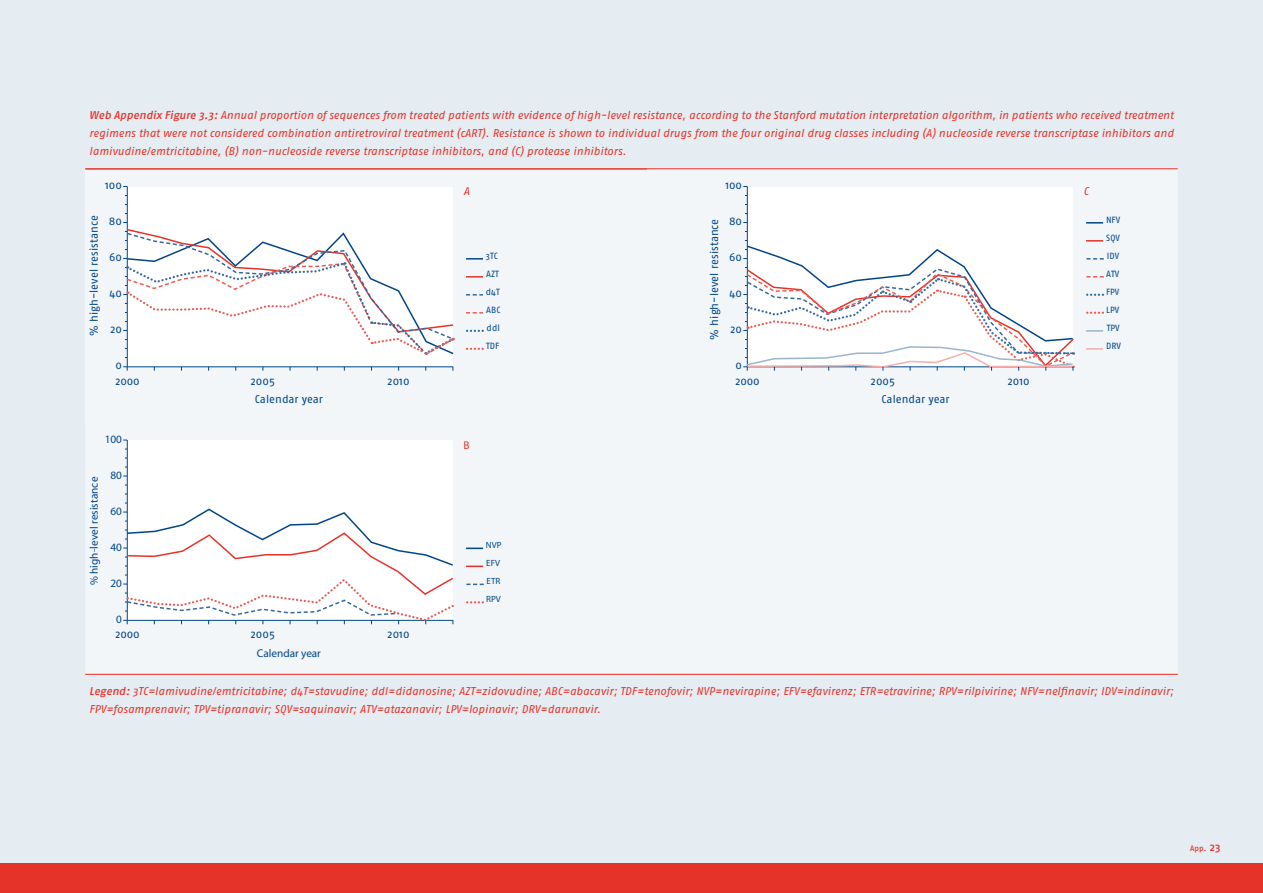
<style>
.page{position:relative;width:1263px;height:893px;background:#e5ecf2}
.page>*{position:absolute;margin:0;border:0;box-sizing:border-box;transform-origin:0 0}
.t1{font:italic 11.25px/18px "Fago No";letter-spacing:.005em;color:#e63329;text-align:justify}
.t2{font:11.25px "Fago No";letter-spacing:.005em;color:#004587}
.t3{font:11.25px "Myriad";letter-spacing:.005em;color:#004587}
.t4{font:11.25px "Myriad";color:#e63329}
.t5{font:9px/18px "Fago No";letter-spacing:.005em;color:#004587}
.t6{font:9px/18px "Myriad";letter-spacing:.005em;color:#004587}
.t7{font:7.8px "Fago No Med";color:#e63329}
.s1{font-family:"Fago No Med"}
.s2{font-size:11.25px}
</style>
<div class="page">
<div style="left:0;top:863px;width:1263px;height:30px;background:#e63329"></div>
<div style="left:85px;top:169px;width:1093px;height:505px;background:#f2f6f9"></div>
<hr style="left:86px;top:169px;width:561px;height:1px;background:#e63329">
<div style="left:127px;top:187px;width:326px;height:180px;background:#fff"></div>
<div style="left:127px;top:440px;width:326px;height:180px;background:#fff"></div>
<div style="left:747px;top:187px;width:326px;height:180px;background:#fff"></div>
<hr style="left:85px;top:674px;width:1093px;height:1px;background:#e63329">
<hr style="left:127px;top:366px;width:326px;height:1px;background:#004587">
<svg style="left:466px;top:294px;width:17px;height:2px"></svg>
<svg style="left:466px;top:312px;width:17px;height:2px"></svg>
<hr style="left:85px;top:168px;width:1093px;height:1px;background:#e63329">
<svg style="left:467px;top:330px;width:17px;height:2px"></svg>
<svg style="left:466px;top:258px;width:17px;height:2px"></svg>
<svg style="left:466px;top:276px;width:17px;height:2px"></svg>
<svg style="left:467px;top:348px;width:17px;height:2px"></svg>
<hr style="left:127px;top:186px;width:1px;height:181px;background:#004587">
<svg style="left:466px;top:548px;width:17px;height:1px"></svg>
<svg style="left:466px;top:566px;width:17px;height:1px"></svg>
<svg style="left:466px;top:584px;width:18px;height:1px"></svg>
<svg style="left:467px;top:601px;width:17px;height:2px"></svg>
<hr style="left:127px;top:440px;width:1px;height:180px;background:#004587">
<svg style="left:1086px;top:330px;width:17px;height:2px"></svg>
<svg style="left:1086px;top:348px;width:17px;height:2px"></svg>
<svg style="left:1086px;top:222px;width:17px;height:2px"></svg>
<svg style="left:1086px;top:240px;width:17px;height:2px"></svg>
<svg style="left:1086px;top:258px;width:18px;height:2px"></svg>
<hr style="left:747px;top:186px;width:1px;height:181px;background:#004587">
<svg style="left:1086px;top:276px;width:18px;height:2px"></svg>
<svg style="left:1087px;top:312px;width:17px;height:2px"></svg>
<svg style="left:1087px;top:294px;width:17px;height:2px"></svg>
<svg style="left:123px;top:222px;width:332px;height:136px"></svg>
<svg style="left:743px;top:240px;width:332px;height:131px"></svg>
<svg style="left:123px;top:366px;width:5px;height:5px"></svg>
<svg style="left:123px;top:503px;width:331px;height:121px"></svg>
<p class="t1" style="left:89px;top:106px;width:1086px"><span class="s1">Web Appendix Figure 3.3:</span>Annual proportion of sequences from treated patients with evidence of high-level resistance, according to the Stanford mutation interpretation algorithm, in patients who received treatment regimens that were not considered combination antiretroviral treatment (cART). Resistance is shown to individual drugs from the four original drug classes including (A) nucleoside reverse transcriptase inhibitors and lamivudine/emtricitabine, (B) non-nucleoside reverse transcriptase inhibitors, and (C) protease inhibitors.</p>
<p class="t1" style="left:463px;top:182px;width:8px">A</p>
<p class="t2" style="left:105px;top:179px;width:18px">100</p>
<p class="t2" style="left:109px;top:215px;width:15px">80</p>
<p class="t2" style="left:109px;top:251px;width:14px">60</p>
<p class="t2" style="left:110px;top:287px;width:14px">40</p>
<p class="t2" style="left:110px;top:323px;width:13px">20</p>
<p class="t2" style="left:116px;top:359px;width:8px">0</p>
<p class="t2" style="left:725px;top:179px;width:18px">100</p>
<p class="t2" style="left:729px;top:215px;width:15px">80</p>
<p class="t2" style="left:729px;top:251px;width:14px">60</p>
<p class="t2" style="left:730px;top:287px;width:14px">40</p>
<p class="t2" style="left:730px;top:323px;width:13px">20</p>
<p class="t2" style="left:736px;top:359px;width:8px">0</p>
<p class="t1" style="left:1083px;top:182px;width:7px">C</p>
<p class="t2" style="left:88px;top:336px;width:122px;rotate:-90deg">% high-level resistance</p>
<p class="t5" style="left:1106px;top:211px;width:16px">NFV<br>SQV</p>
<p class="t5" style="left:1106px;top:265px;width:15px">ATV</p>
<p class="t2" style="left:708px;top:340px;width:122px;rotate:-90deg">% high-level resistance</p>
<p class="t5" style="left:486px;top:247px;width:14px">3TC<br>AZT</p>
<p class="t5" style="left:1107px;top:247px;width:14px">IDV</p>
<p class="t5" style="left:486px;top:283px;width:16px">d4T<br>ABC</p>
<p class="t5" style="left:486px;top:337px;width:15px">TDF</p>
<p class="t5" style="left:1106px;top:283px;width:15px">FPV<br>LPV</p>
<p class="t5" style="left:1106px;top:337px;width:16px">DRV</p>
<p class="t5" style="left:487px;top:319px;width:15px">ddl</p>
<p class="t5" style="left:1107px;top:319px;width:15px">TPV</p>
<p class="t2" style="left:115px;top:374px;width:26px">2000</p>
<p class="t2" style="left:251px;top:374px;width:26px">2005</p>
<p class="t2" style="left:388px;top:374px;width:24px">2010</p>
<p class="t2" style="left:735px;top:374px;width:26px">2000</p>
<p class="t2" style="left:871px;top:374px;width:26px">2005</p>
<p class="t2" style="left:1008px;top:374px;width:24px">2010</p>
<p class="t3" style="left:105px;top:433px;width:19px">100</p>
<p class="t3" style="left:111px;top:469px;width:13px">80</p>
<p class="t3" style="left:111px;top:505px;width:13px">60</p>
<p class="t3" style="left:111px;top:541px;width:13px">40</p>
<p class="t3" style="left:110px;top:577px;width:13px">20</p>
<p class="t3" style="left:116px;top:613px;width:7px">0</p>
<p class="t3" style="left:89px;top:585px;width:110px;rotate:-90deg">% high-level resistance</p>
<p class="t2" style="left:255px;top:393px;width:69px">Calendar year</p>
<p class="t2" style="left:881px;top:393px;width:69px">Calendar year</p>
<p class="t4" style="left:463px;top:439px;width:8px">B</p>
<p class="t6" style="left:486px;top:537px;width:17px">NVP<br>EFV</p>
<p class="t6" style="left:486px;top:591px;width:16px">RPV</p>
<p class="t6" style="left:487px;top:573px;width:15px">ETR</p>
<p class="t2" style="left:115px;top:628px;width:26px">2000</p>
<p class="t2" style="left:251px;top:628px;width:26px">2005</p>
<p class="t2" style="left:388px;top:628px;width:24px">2010</p>
<p class="t3" style="left:257px;top:648px;width:65px">Calendar year</p>
<p class="t1" style="left:89px;top:682px;width:1086px"><span class="s1">Legend:</span> 3TC=lamivudine/emtricitabine; d4T=stavudine; ddI=didanosine; AZT=zidovudine; ABC=abacavir; TDF=tenofovir; NVP=nevirapine; EFV=efavirenz; ETR=etravirine; RPV=rilpivirine; NFV=nelfinavir; IDV=indinavir;<br>FPV=fosamprenavir; TPV=tipranavir; SQV=saquinavir; ATV=atazanavir; LPV=lopinavir; DRV=darunavir.</p>
<p class="t7" style="left:1190px;top:843px;width:32px">App. <span class="s2">23</span></p>
</div>
